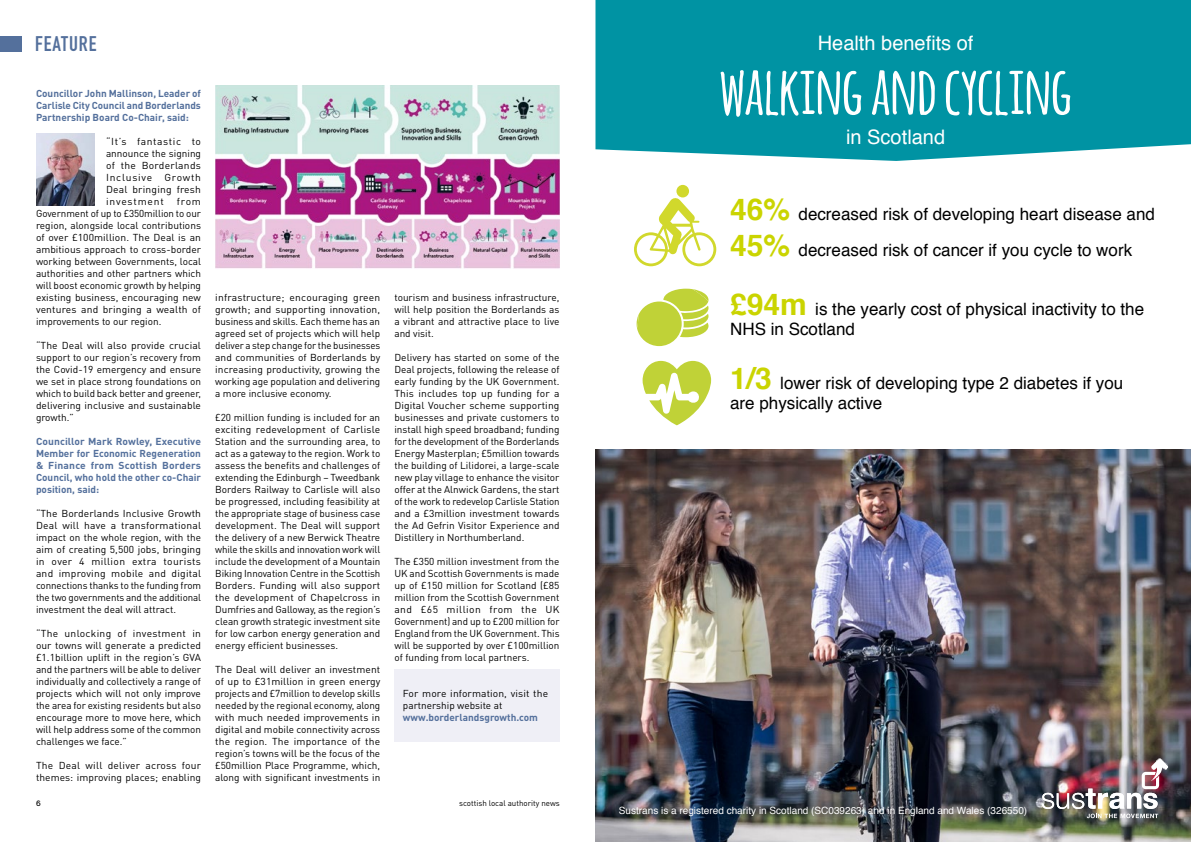
<style>
.page{position:relative;width:1191px;height:842px;background:#fff}
.page>*{position:absolute;margin:0;border:0;box-sizing:border-box;transform-origin:0 0}
.t1{font:700 66px "Amatic";color:#fff}
.t2{font:20.9px "DIN Engschrift Std";letter-spacing:.05em;color:#54709c}
.t3{font:20px "Helvetica";color:#fff}
.t4{font:17px/20.4px "Helvetica";color:#000}
.t5{font:10px/12px "DIN Pro";color:#000;text-align:justify}
.t6{font:700 10px/12px "DIN Pro";color:#54709c;text-align:justify}
.t7{font:10px "Helvetica";color:#fff}
.t8{font:8px "DIN Pro";color:#000}
.t9{font:600 7.7px "Raleway";color:#000}
.s1{font-weight:700;font-size:30px;color:#cad400}
</style>
<div class="page">
<div style="left:394px;top:670px;width:166px;height:72px;background:#efeff6"></div>
<div style="left:0;top:36px;width:22px;height:15px;background:#54709c"></div>
<img style="left:215px;top:85px;width:344px;height:184px">
<img style="left:36px;top:133px;width:59px;height:72px">
<div style="left:595px;top:0;width:596px;height:161px;background:#0093a3"></div>
<svg style="left:634px;top:197px;width:82px;height:69px"></svg>
<div style="left:676px;top:185px;width:13px;height:12px;background:#d1d82c;border-radius:50%"></div>
<svg style="left:636px;top:289px;width:72px;height:57px"></svg>
<svg style="left:642px;top:361px;width:69px;height:64px"></svg>
<img style="left:595px;top:449px;width:596px;height:393px">
<img style="left:1041px;top:758px;width:127px;height:60px">
<h2 class="t2" style="left:35px;top:31px;width:63px">FEATURE</h2>
<h3 class="t3" style="left:818px;top:27px;width:157px">Health benefits of</h3>
<h1 class="t1" style="left:719px;top:43px;width:354px">WALKING AND CYCLING</h1>
<h3 class="t3" style="left:846px;top:121px;width:100px">in Scotland</h3>
<p class="t6" style="left:36px;top:87px;width:166px">Councillor John Mallinson, Leader of Carlisle City Council and Borderlands Partnership Board Co-Chair, said:</p>
<p class="t5" style="left:106px;top:135px;width:96px">“It’s fantastic to announce the signing of the Borderlands Inclusive Growth Deal bringing fresh investment</p>
<p class="t5" style="left:36px;top:195px;width:167px;text-indent:141px">from Government of up to £350million to our region, alongside local contributions of over £100million. The Deal is an ambitious approach to cross-border working between Governments, local authorities and other partners which will boost economic growth by helping existing business, encouraging new ventures and bringing a wealth of improvements to our region.</p>
<p class="t5" style="left:36px;top:339px;width:167px">“The Deal will also provide crucial support to our region’s recovery from the Covid-19 emergency and ensure we set in place strong foundations on which to build back better and greener, delivering inclusive and sustainable growth.”</p>
<p class="t6" style="left:36px;top:435px;width:167px">Councillor Mark Rowley, Executive Member for Economic Regeneration &amp; Finance from Scottish Borders Council, who hold the other co-Chair position, said:</p>
<p class="t5" style="left:36px;top:507px;width:167px">“The Borderlands Inclusive Growth Deal will have a transformational impact on the whole region, with the aim of creating 5,500 jobs, bringing in over 4 million extra tourists and improving mobile and digital connections thanks to the funding from the two governments and the additional investment the deal will attract.</p>
<p class="t5" style="left:36px;top:627px;width:166px">“The unlocking of investment in our towns will generate a predicted £1.1billion uplift in the region’s GVA and the partners will be able to deliver individually and collectively a range of projects which will not only improve the area for existing residents but also encourage more to move here, which will help address some of the common challenges we face.”</p>
<p class="t5" style="left:36px;top:759px;width:167px">The Deal will deliver across four themes: improving places; enabling</p>
<h3 class="t4" style="left:730px;top:197px;width:426px;line-height:36px"><span class="s1">46%</span> decreased risk of developing heart disease and<br><span class="s1">45%</span> decreased risk of cancer if you cycle to work</h3>
<h3 class="t4" style="left:730px;top:299px;width:415px"><span class="s1">£94m</span> is the yearly cost of physical inactivity to the<br>NHS in Scotland</h3>
<h3 class="t4" style="left:730px;top:373px;width:395px"><span class="s1">1/3</span> lower risk of developing type 2 diabetes if you are physically active</h3>
<p class="t5" style="left:215px;top:291px;width:167px">infrastructure; encouraging green growth; and supporting innovation, business and skills. Each theme has an agreed set of projects which will help deliver a step change for the businesses and communities of Borderlands by increasing productivity, growing the working age population and delivering a more inclusive economy.</p>
<p class="t5" style="left:215px;top:411px;width:167px">£20 million funding is included for an exciting redevelopment of Carlisle Station and the surrounding area, to act as a gateway to the region. Work to assess the benefits and challenges of extending the Edinburgh – Tweedbank Borders Railway to Carlisle will also be progressed, including feasibility at the appropriate stage of business case development. The Deal will support the delivery of a new Berwick Theatre while the skills and innovation work will include the development of a Mountain Biking Innovation Centre in the Scottish Borders. Funding will also support the development of Chapelcross in Dumfries and Galloway, as the region’s clean growth strategic investment site for low carbon energy generation and energy efficient businesses.</p>
<p class="t5" style="left:215px;top:663px;width:167px">The Deal will deliver an investment of up to £31million in green energy projects and £7million to develop skills needed by the regional economy, along with much needed improvements in digital and mobile connectivity across the region. The importance of the region’s towns will be the focus of the £50million Place Programme, which, along with significant investments in</p>
<p class="t5" style="left:394px;top:291px;width:167px">tourism and business infrastructure, will help position the Borderlands as a vibrant and attractive place to live and visit.</p>
<p class="t5" style="left:394px;top:351px;width:167px">Delivery has started on some of the Deal projects, following the release of early funding by the UK Government.<br>This includes top up funding for a Digital Voucher scheme supporting businesses and private customers to install high speed broadband; funding for the development of the Borderlands Energy Masterplan; £5million towards the building of Lilidorei, a large-scale new play village to enhance the visitor offer at the Alnwick Gardens, the start of the work to redevelop Carlisle Station and a £3million investment towards the Ad Gefrin Visitor Experience and Distillery in Northumberland.</p>
<p class="t5" style="left:394px;top:555px;width:167px">The £350 million investment from the UK and Scottish Governments is made up of £150 million for Scotland (£85 million from the Scottish Government and £65 million from the UK Government) and up to £200 million for England from the UK Government. This will be supported by over £100million of funding from local partners.</p>
<p class="t5" style="left:403px;top:687px;width:147px">For more information, visit the partnership website at</p>
<p class="t6" style="left:403px;top:711px;width:137px">www.borderlandsgrowth.com</p>
<p class="t9" style="left:36px;top:799px;width:6px">6</p>
<p class="t8" style="left:459px;top:797px;width:102px">scottish local authority news</p>
<p class="t7" style="left:619px;top:803px;width:410px">Sustrans is a registered charity in Scotland (SC039263) and in England and Wales (326550)</p>
</div>
